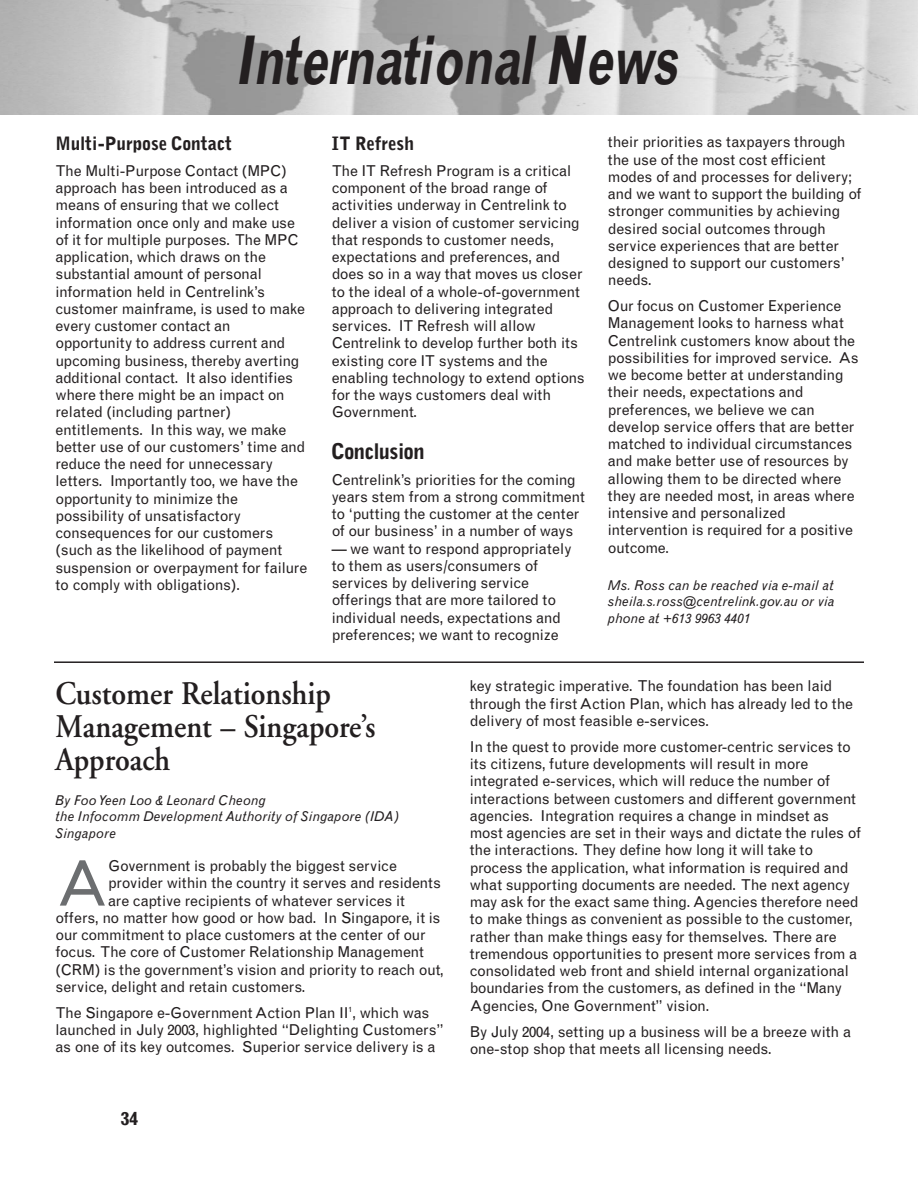
<style>
.page{position:relative;width:918px;height:1188px;background:#fff}
.page>*{position:absolute;margin:0;border:0;box-sizing:border-box;transform-origin:0 0}
.t1{font:italic 700 67.2px "Grotesque";letter-spacing:-.025em;color:#231f20;scale:.71 1}
.t2{font:62.85px "Grotesque";color:#6c6e70}
.t3{font:600 33px/33px "Adobe Garamond";color:#231f20;scale:.91 1}
.t4{font:900 21px "Grotesque";letter-spacing:-.045em;color:#231f20}
.t5{font:900 18px "Grotesque";letter-spacing:-.01em;color:#231f20}
.t6{font:700 18px "Grotesque";color:#231f20}
.t7{font:15px/17.2px "Grotesque";letter-spacing:-.015em;color:#231f20}
.t8{font:italic 13.5px/16.2px "Grotesque";color:#231f20;text-align:justify}
</style>
<div class="page">
<img style="left:0;top:0;width:918px;height:114px">
<hr style="left:54px;top:661px;width:810px;height:2px;background:#231f20">
<h1 class="t1" style="left:238px;top:36px;width:624px">International News</h1>
<p class="t5" style="left:56px;top:136px;width:178px">Multi-Purpose Contact</p>
<p class="t7" style="left:55px;top:163px;width:253px">The Multi-Purpose Contact (MPC) approach has been introduced as a means of ensuring that we collect information once only and make use of it for multiple purposes. The MPC application, which draws on the substantial amount of personal information held in Centrelink’s customer mainframe, is used to make every customer contact an opportunity to address current and upcoming business, thereby averting additional contact. It also identifies where there might be an impact on related (including partner) entitlements. In this way, we make better use of our customers’ time and reduce the need for unnecessary letters. Importantly too, we have the opportunity to minimize the possibility of unsatisfactory consequences for our customers (such as the likelihood of payment suspension or overpayment for failure to comply with obligations).</p>
<p class="t5" style="left:332px;top:136px;width:84px">IT Refresh</p>
<p class="t7" style="left:332px;top:163px;width:255px">The IT Refresh Program is a critical component of the broad range of activities underway in Centrelink to deliver a vision of customer servicing that responds to customer needs, expectations and preferences, and does so in a way that moves us closer to the ideal of a whole-of-government approach to delivering integrated services. IT Refresh will allow Centrelink to develop further both its existing core IT systems and the enabling technology to extend options for the ways customers deal with Government.</p>
<h3 class="t4" style="left:332px;top:443px;width:94px">Conclusion</h3>
<p class="t7" style="left:332px;top:472px;width:255px">Centrelink’s priorities for the coming years stem from a strong commitment to ‘putting the customer at the center of our business’ in a number of ways</p>
<p class="t7" style="left:332px;top:541px;width:241px">— we want to respond appropriately to them as users/consumers of services by delivering service offerings that are more tailored to individual needs, expectations and preferences; we want to recognize</p>
<p class="t7" style="left:608px;top:135px;width:255px">their priorities as taxpayers through the use of the most cost efficient modes of and processes for delivery; and we want to support the building of stronger communities by achieving desired social outcomes through service experiences that are better designed to support our customers’ needs.</p>
<p class="t7" style="left:608px;top:299px;width:253px">Our focus on Customer Experience Management looks to harness what Centrelink customers know about the possibilities for improved service. As we become better at understanding their needs, expectations and preferences, we believe we can develop service offers that are better matched to individual circumstances and make better use of resources by allowing them to be directed where they are needed most, in areas where intensive and personalized intervention is required for a positive outcome.</p>
<p class="t8" style="left:608px;top:578px;width:228px">Ms. Ross can be reached via e-mail at sheila.s.ross@centrelink.gov.au or via phone at +613 9963 4401</p>
<h3 class="t3" style="left:56px;top:680px;width:353px">Customer Relationship<br>Management – Singapore’s<br>Approach</h3>
<p class="t8" style="left:56px;top:794px;width:345px;text-align:left">By Foo Yeen Loo &amp; Leonard Cheong<br>the Infocomm Development Authority of Singapore (IDA)<br>Singapore</p>
<h2 class="t2" style="left:56px;top:860px;width:55px">A</h2>
<p class="t7" style="left:108px;top:859px;width:290px">Government is probably the biggest service</p>
<p class="t7" style="left:108px;top:876px;width:334px">provider within the country it serves and residents</p>
<p class="t7" style="left:108px;top:893px;width:298px">are captive recipients of whatever services it</p>
<p class="t7" style="left:56px;top:910px;width:387px">offers, no matter how good or how bad. In Singapore, it is</p>
<p class="t7" style="left:56px;top:928px;width:372px">our commitment to place customers at the center of our</p>
<p class="t7" style="left:55px;top:945px;width:370px">focus. The core of Customer Relationship Management</p>
<p class="t7" style="left:55px;top:962px;width:390px">(CRM) is the government’s vision and priority to reach out,</p>
<p class="t7" style="left:55px;top:979px;width:252px">service, delight and retain customers.</p>
<p class="t7" style="left:55px;top:1005px;width:390px">The Singapore e-Government Action Plan II<sup>1</sup>, which was launched in July 2003, highlighted “Delighting Customers” as one of its key outcomes. Superior service delivery is a</p>
<p class="t6" style="left:121px;top:1112px;width:19px">34</p>
<p class="t7" style="left:470px;top:679px;width:385px">key strategic imperative. The foundation has been laid through the first Action Plan, which has already led to the delivery of most feasible e-services.</p>
<p class="t7" style="left:470px;top:739px;width:393px">In the quest to provide more customer-centric services to its citizens, future developments will result in more integrated e-services, which will reduce the number of interactions between customers and different government agencies. Integration requires a change in mindset as most agencies are set in their ways and dictate the rules of the interactions. They define how long it will take to process the application, what information is required and what supporting documents are needed. The next agency may ask for the exact same thing. Agencies therefore need to make things as convenient as possible to the customer, rather than make things easy for themselves. There are tremendous opportunities to present more services from a consolidated web front and shield internal organizational boundaries from the customers, as defined in the “Many Agencies, One Government” vision.</p>
<p class="t7" style="left:470px;top:1024px;width:383px">By July 2004, setting up a business will be a breeze with a one-stop shop that meets all licensing needs.</p>
</div>
